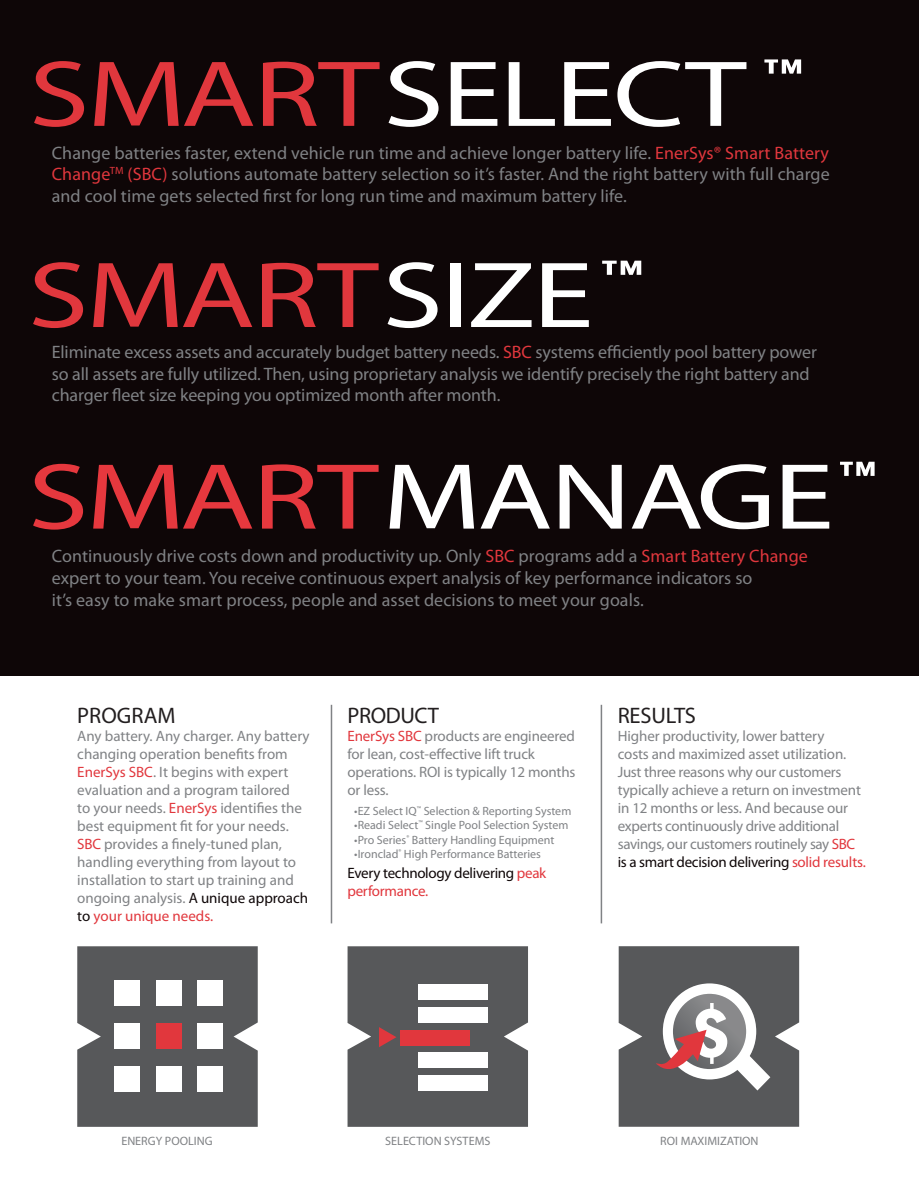
<style>
.page{position:relative;width:919px;height:1195px;background:#fff}
.page>*{position:absolute;margin:0;border:0;box-sizing:border-box;transform-origin:0 0}
.t1{font:94.5px "Myriad Pro";letter-spacing:-.02em;color:#fff;scale:1.3 1}
.t2{font:94.5px "Myriad Pro";letter-spacing:-.02em;color:#e1373d;scale:1.3 1}
.t3{font:condensed 66.3px "Franklin Gothic";color:#fff}
.t4{font:22.5px "Myriad Pro";letter-spacing:-.01em;color:#231f20}
.t5{font:18px/21.6px "Myriad Pro";color:#808285}
.t6{font:15px/18px "Myriad Pro";letter-spacing:-.01em;color:#808285}
.t7{font:15px/18px "Myriad Pro";letter-spacing:-.02em;color:#0e0607}
.t8{font:12.15px "Myriad Pro";color:#808285}
.t9{font:12px "Myriad Pro";color:#808285}
.s1{color:#e1373d}
.s2{color:#fff}
.s3{color:#e6383e}
.s4{color:#0e0607}
</style>
<div class="page">
<div style="left:1px;top:0;width:918px;height:675px;background:#0e0607"></div>
<hr style="left:331px;top:704px;width:1px;height:219px;background:#808285">
<hr style="left:601px;top:704px;width:1px;height:219px;background:#808285">
<svg style="left:347px;top:946px;width:181px;height:180px"></svg>
<div style="left:77px;top:946px;width:181px;height:180px;background:#57585a"></div>
<div style="left:114px;top:980px;width:26px;height:26px;background:#fff"></div>
<div style="left:156px;top:980px;width:25px;height:26px;background:#fff"></div>
<div style="left:197px;top:980px;width:26px;height:26px;background:#fff"></div>
<div style="left:114px;top:1023px;width:26px;height:25px;background:#fff"></div>
<div style="left:156px;top:1023px;width:25px;height:25px;background:#e1373d"></div>
<div style="left:197px;top:1023px;width:26px;height:25px;background:#fff"></div>
<div style="left:114px;top:1065px;width:26px;height:26px;background:#fff"></div>
<div style="left:156px;top:1065px;width:25px;height:26px;background:#fff"></div>
<div style="left:197px;top:1065px;width:26px;height:26px;background:#fff"></div>
<svg style="left:619px;top:946px;width:180px;height:180px;background:#726f71"></svg>
<svg style="left:764px;top:59px;width:37px;height:15px"></svg>
<svg style="left:602px;top:260px;width:39px;height:15px"></svg>
<svg style="left:840px;top:461px;width:34px;height:15px"></svg>
<h1 class="t1" style="left:29px;top:36px;width:553px"><span class="s1">SMART</span>SELECT</h1>
<p class="t5" style="left:52px;top:141px;width:779px;text-align:justify">Change batteries faster, extend vehicle run time and achieve longer battery life. <span class="s1">EnerSys® Smart Battery Change</span><sup>TM</sup> <span class="s1">(SBC)</span> solutions automate battery selection so it’s faster. And the right battery with full charge and cool time gets selected first for long run time and maximum battery life.</p>
<h1 class="t2" style="left:28px;top:237px;width:436px">SMART<span class="s2">SIZE</span></h1>
<p class="t5" style="left:52px;top:341px;width:767px">Eliminate excess assets and accurately budget battery needs. <span class="s1">SBC</span> systems efficiently pool battery power so all assets are fully utilized. Then, using proprietary analysis we identify precisely the right battery and charger fleet size keeping you optimized month after month.</p>
<h1 class="t1" style="left:28px;top:438px;width:621px"><span class="s3">SMART</span>MANAGE</h1>
<p class="t5" style="left:52px;top:545px;width:758px">Continuously drive costs down and productivity up. Only <span class="s1">SBC</span> programs add a <span class="s1">Smart Battery Change </span>expert to your team. You receive continuous expert analysis of key performance indicators so<br>it’s easy to make smart process, people and asset decisions to meet your goals.</p>
<p class="t4" style="left:77px;top:701px;width:100px">PROGRAM</p>
<p class="t6" style="left:77px;top:726px;width:234px">Any battery. Any charger. Any battery changing operation benefits from <span class="s1">EnerSys SBC</span>. It begins with expert evaluation and a program tailored<br>to your needs. <span class="s1">EnerSys</span> identifies the best equipment fit for your needs.<br><span class="s1">SBC</span> provides a finely-tuned plan, handling everything from layout to installation to start up training and ongoing analysis. <span class="s4">A unique approach to</span> <span class="s1">your unique needs.</span></p>
<p class="t4" style="left:347px;top:701px;width:93px">PRODUCT</p>
<p class="t6" style="left:347px;top:726px;width:229px"><span class="s1">EnerSys SBC</span> products are engineered for lean, cost-effective lift truck operations. ROI is typically 12 months or less.</p>
<p class="t9" style="left:354px;top:803px;width:219px">•EZ Select IQ<sup>™</sup> Selection &amp; Reporting System</p>
<p class="t9" style="left:354px;top:817px;width:216px">•Readi Select<sup>™</sup> Single Pool Selection System</p>
<p class="t9" style="left:354px;top:832px;width:202px">•Pro Series<sup>®</sup> Battery Handling Equipment</p>
<p class="t9" style="left:354px;top:846px;width:188px">•Ironclad<sup>®</sup> High Performance Batteries</p>
<p class="t7" style="left:347px;top:863px;width:200px">Every technology delivering <span class="s1">peak performance.</span></p>
<p class="t8" style="left:121px;top:1132px;width:93px">ENERGY POOLING</p>
<p class="t8" style="left:385px;top:1133px;width:107px">SELECTION SYSTEMS</p>
<p class="t4" style="left:618px;top:701px;width:80px">RESULTS</p>
<p class="t6" style="left:618px;top:726px;width:250px">Higher productivity, lower battery<br>costs and maximized asset utilization.<br>Just three reasons why our customers typically achieve a return on investment in 12 months or less. And because our experts continuously drive additional savings, our customers routinely say <span class="s1">SBC </span><span class="s4">is a smart decision delivering</span> <span class="s1">solid results.</span></p>
<h2 class="t3" style="left:694px;top:992px;width:36px">$</h2>
<p class="t8" style="left:660px;top:1132px;width:100px">ROI MAXIMIZATION</p>
</div>
